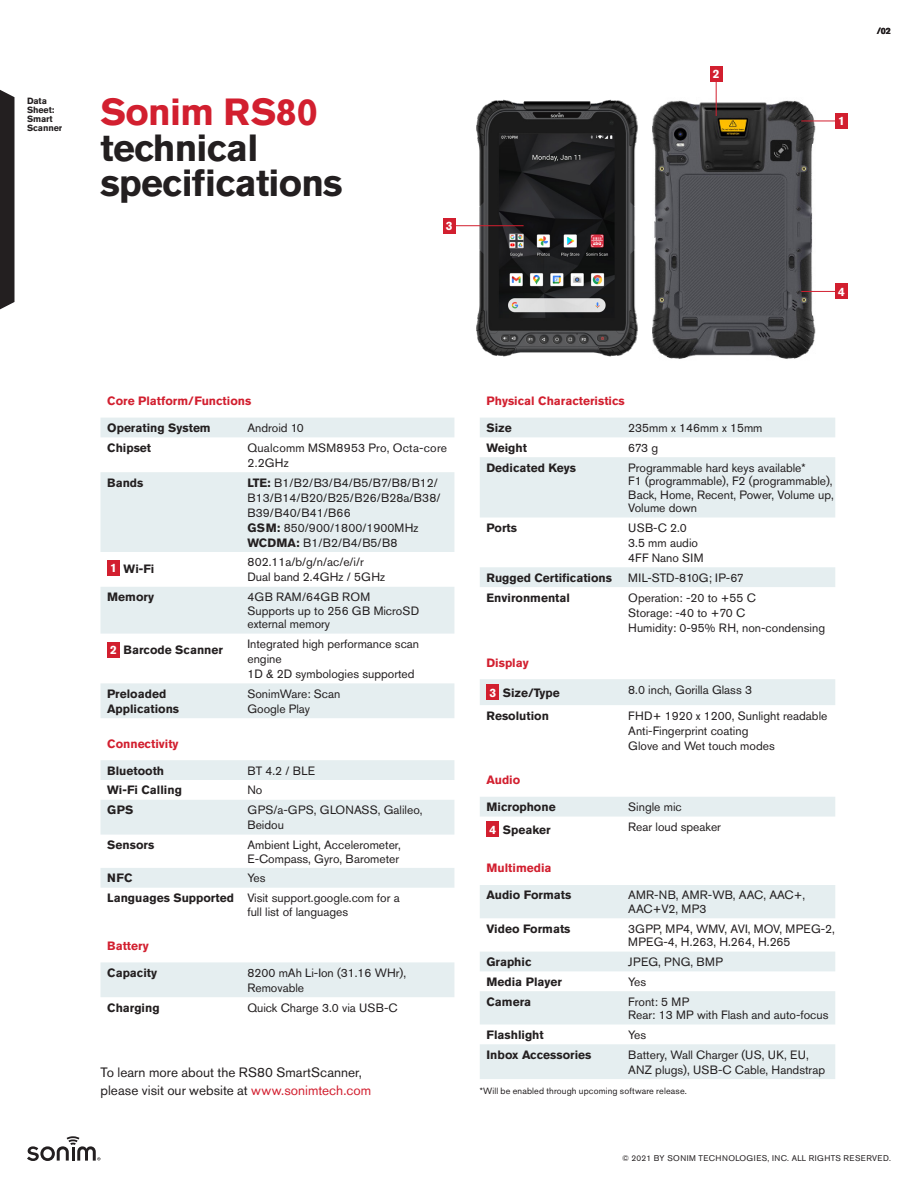
<style>
.page{position:relative;width:918px;height:1188px;background:#fff}
.page>*{position:absolute;margin:0;border:0;box-sizing:border-box;transform-origin:0 0}
.t1{font:700 37.5px "Akzidenz Grotesk Pro";letter-spacing:-.02em;color:#231f20}
.t2{font:700 37.5px "Akzidenz Grotesk Pro";letter-spacing:-.02em;color:#d21f2f}
.Body{font:13.5px/18px "Akzidenz Grotesk Pro";color:#231f20}
.Body-2{font:12px/15px "Akzidenz Grotesk Pro";color:#231f20}
.t3{font:700 12px/15px "Akzidenz Grotesk Pro";color:#231f20}
.t4{font:700 12px "Akzidenz Grotesk Pro";color:#d21f2f}
.Body-3{font:12px/15px "Akzidenz Grotesk Pro";letter-spacing:.02em;color:#231f20}
.Body-4{font:700 12px "Akzidenz Grotesk Pro";color:#fff}
.Body-5{font:9px "Akzidenz Grotesk Pro";letter-spacing:.015em;color:#231f20}
.t5{font:700 9px/9px "Akzidenz Grotesk Pro";letter-spacing:-.01em;color:#231f20}
.t6{font:8.25px "Akzidenz Grotesk Pro";letter-spacing:.05em;color:#231f20}
.s1{font-weight:700}
.s2{color:#d21f2f}
</style>
<div class="page">
<svg style="left:27px;top:1136px;width:73px;height:25px"></svg>
<svg style="left:0;top:90px;width:15px;height:219px"></svg>
<img style="left:653px;top:97px;width:162px;height:262px">
<img style="left:473px;top:99px;width:165px;height:258px">
<svg style="left:100px;top:418px;width:354px;height:300px;fill:#e5eef0"></svg>
<div style="left:107px;top:560px;width:13px;height:16px;background:#d21f2f"></div>
<div style="left:107px;top:642px;width:13px;height:15px;background:#d21f2f"></div>
<svg style="left:480px;top:418px;width:355px;height:169px;fill:#e5eef0"></svg>
<svg style="left:480px;top:885px;width:355px;height:194px;fill:#e5eef0"></svg>
<svg style="left:100px;top:760px;width:354px;height:128px;fill:#e5eef0"></svg>
<div style="left:100px;top:962px;width:354px;height:35px;background:#e5eef0"></div>
<div style="left:480px;top:679px;width:355px;height:26px;background:#e5eef0"></div>
<div style="left:487px;top:685px;width:12px;height:15px;background:#d21f2f"></div>
<div style="left:480px;top:797px;width:355px;height:20px;background:#e5eef0"></div>
<div style="left:487px;top:822px;width:12px;height:15px;background:#d21f2f"></div>
<div style="left:835px;top:113px;width:13px;height:16px;background:#d21f2f"></div>
<div style="left:710px;top:66px;width:13px;height:16px;background:#d21f2f"></div>
<div style="left:443px;top:218px;width:13px;height:15px;background:#d21f2f"></div>
<div style="left:835px;top:284px;width:13px;height:15px;background:#d21f2f"></div>
<hr style="left:456px;top:225px;width:68px;height:1px;background:#d21f2f">
<hr style="left:801px;top:291px;width:34px;height:1px;background:#d21f2f">
<hr style="left:801px;top:121px;width:34px;height:1px;background:#d21f2f">
<hr style="left:716px;top:82px;width:1px;height:34px;background:#d21f2f">
<p class="t5" style="left:27px;top:96px;width:37px">Data<br>Sheet:<br>Smart<br>Scanner</p>
<p class="t2" style="left:100px;top:88px;width:219px">Sonim RS80</p>
<p class="t1" style="left:100px;top:123px;width:159px">technical</p>
<p class="t1" style="left:100px;top:158px;width:244px">specifications</p>
<p class="Body-4" style="left:446px;top:218px;width:8px">3</p>
<p class="Body-4" style="left:713px;top:67px;width:8px">2</p>
<p class="Body-4" style="left:838px;top:113px;width:8px">1</p>
<p class="t5" style="left:877px;top:26px;width:16px">/02</p>
<p class="Body-4" style="left:838px;top:284px;width:8px">4</p>
<p class="t4" style="left:107px;top:393px;width:146px">Core Platform/Functions</p>
<p class="t3" style="left:107px;top:420px;width:105px">Operating System</p>
<p class="Body-2" style="left:247px;top:420px;width:58px">Android 10</p>
<p class="t3" style="left:107px;top:440px;width:45px">Chipset</p>
<p class="Body-3" style="left:247px;top:440px;width:201px">Qualcomm MSM8953 Pro, Octa-core<br>2.2GHz</p>
<p class="t3" style="left:107px;top:475px;width:38px">Bands</p>
<p class="Body-2" style="left:247px;top:475px;width:194px"><span class="s1">LTE:</span> B1/B2/B3/B4/B5/B7/B8/B12/<br>B13/B14/B20/B25/B26/B28a/B38/<br>B39/B40/B41/B66</p>
<p class="Body-2" style="left:247px;top:520px;width:173px"><span class="s1">GSM:</span> 850/900/1800/1900MHz</p>
<p class="Body-2" style="left:247px;top:535px;width:151px"><span class="s1">WCDMA:</span> B1/B2/B4/B5/B8</p>
<p class="Body-4" style="left:110px;top:560px;width:8px">1</p>
<p class="t3" style="left:124px;top:561px;width:32px">Wi-Fi</p>
<p class="Body-2" style="left:247px;top:555px;width:118px">802.11a/b/g/n/ac/e/i/r</p>
<p class="Body-2" style="left:247px;top:570px;width:139px">Dual band 2.4GHz / 5GHz</p>
<p class="t3" style="left:107px;top:589px;width:48px">Memory</p>
<p class="Body-3" style="left:247px;top:589px;width:124px">4GB RAM/64GB ROM</p>
<p class="Body-2" style="left:247px;top:604px;width:173px;line-height:13.5px">Supports up to 256 GB MicroSD external memory</p>
<p class="Body-4" style="left:110px;top:642px;width:8px">2</p>
<p class="t3" style="left:124px;top:642px;width:101px">Barcode Scanner</p>
<p class="Body-2" style="left:247px;top:636px;width:173px">Integrated high performance scan engine</p>
<p class="Body-2" style="left:247px;top:666px;width:169px">1D &amp; 2D symbologies supported</p>
<p class="t3" style="left:107px;top:686px;width:73px">Preloaded<br>Applications</p>
<p class="Body-2" style="left:247px;top:686px;width:95px">SonimWare: Scan<br>Google Play</p>
<p class="t4" style="left:107px;top:736px;width:73px">Connectivity</p>
<p class="t3" style="left:107px;top:763px;width:58px">Bluetooth</p>
<p class="Body-2" style="left:247px;top:763px;width:69px">BT 4.2 / BLE</p>
<p class="t3" style="left:107px;top:783px;width:76px">Wi-Fi Calling</p>
<p class="Body-2" style="left:247px;top:783px;width:16px">No</p>
<p class="t3" style="left:107px;top:802px;width:28px">GPS</p>
<p class="Body-2" style="left:247px;top:802px;width:177px">GPS/a-GPS, GLONASS, Galileo,<br>Beidou</p>
<p class="t3" style="left:107px;top:837px;width:49px">Sensors</p>
<p class="Body-2" style="left:247px;top:838px;width:155px;line-height:13.5px">Ambient Light, Accelerometer,<br>E-Compass, Gyro, Barometer</p>
<p class="t3" style="left:107px;top:870px;width:27px">NFC</p>
<p class="Body-2" style="left:247px;top:871px;width:20px">Yes</p>
<p class="t3" style="left:107px;top:890px;width:128px">Languages Supported</p>
<p class="Body-2" style="left:247px;top:891px;width:154px;line-height:13.5px">Visit support.google.com for a full list of languages</p>
<p class="t4" style="left:107px;top:938px;width:43px">Battery</p>
<p class="t3" style="left:107px;top:965px;width:51px">Capacity</p>
<p class="Body-2" style="left:247px;top:965px;width:160px">8200 mAh Li-Ion (31.16 WHr),<br>Removable</p>
<p class="t3" style="left:107px;top:1000px;width:54px">Charging</p>
<p class="Body-2" style="left:247px;top:1000px;width:152px">Quick Charge 3.0 via USB-C</p>
<p class="Body" style="left:100px;top:1063px;width:272px">To learn more about the RS80 SmartScanner, please visit our website at <span class="s2">www.sonimtech.com</span></p>
<p class="t4" style="left:487px;top:393px;width:140px">Physical Characteristics</p>
<p class="t3" style="left:487px;top:420px;width:27px">Size</p>
<p class="Body-2" style="left:628px;top:420px;width:136px">235mm x 146mm x 15mm</p>
<p class="t3" style="left:487px;top:440px;width:42px">Weight</p>
<p class="Body-2" style="left:628px;top:440px;width:31px">673 g</p>
<p class="t3" style="left:487px;top:460px;width:91px">Dedicated Keys</p>
<p class="Body-2" style="left:628px;top:460px;width:179px">Programmable hard keys available*</p>
<p class="Body-2" style="left:628px;top:474px;width:207px;line-height:13.5px;text-align:justify">F1 (programmable), F2 (programmable), Back, Home, Recent, Power, Volume up, Volume down</p>
<p class="t3" style="left:487px;top:520px;width:32px">Ports</p>
<p class="Body-2" style="left:628px;top:520px;width:60px">USB-C 2.0</p>
<p class="Body-2" style="left:628px;top:535px;width:71px">3.5 mm audio</p>
<p class="Body-2" style="left:628px;top:550px;width:77px">4FF Nano SIM</p>
<p class="t3" style="left:487px;top:570px;width:127px">Rugged Certifications</p>
<p class="Body-2" style="left:628px;top:570px;width:117px">MIL-STD-810G; IP-67</p>
<p class="t3" style="left:487px;top:590px;width:85px">Environmental</p>
<p class="Body-2" style="left:628px;top:590px;width:129px">Operation: -20 to +55 C</p>
<p class="Body-2" style="left:628px;top:605px;width:119px">Storage: -40 to +70 C</p>
<p class="Body-2" style="left:628px;top:620px;width:198px">Humidity: 0-95% RH, non-condensing</p>
<p class="t4" style="left:487px;top:655px;width:44px">Display</p>
<p class="Body-4" style="left:490px;top:685px;width:8px">3</p>
<p class="t3" style="left:503px;top:685px;width:59px">Size/Type</p>
<p class="Body-2" style="left:628px;top:682px;width:125px">8.0 inch, Gorilla Glass 3</p>
<p class="t3" style="left:487px;top:708px;width:64px">Resolution</p>
<p class="Body-2" style="left:628px;top:708px;width:201px">FHD+ 1920 x 1200, Sunlight readable</p>
<p class="Body-2" style="left:628px;top:723px;width:122px">Anti-Fingerprint coating</p>
<p class="Body-2" style="left:628px;top:738px;width:148px">Glove and Wet touch modes</p>
<p class="t4" style="left:487px;top:772px;width:35px">Audio</p>
<p class="t3" style="left:487px;top:799px;width:71px">Microphone</p>
<p class="Body-2" style="left:628px;top:799px;width:55px">Single mic</p>
<p class="Body-4" style="left:490px;top:822px;width:8px">4</p>
<p class="t3" style="left:503px;top:822px;width:49px">Speaker</p>
<p class="Body-2" style="left:628px;top:819px;width:94px">Rear loud speaker</p>
<p class="t4" style="left:487px;top:860px;width:67px">Multimedia</p>
<p class="t3" style="left:487px;top:888px;width:86px">Audio Formats</p>
<p class="Body-2" style="left:628px;top:888px;width:178px">AMR-NB, AMR-WB, AAC, AAC+,</p>
<p class="Body-2" style="left:628px;top:901px;width:80px">AAC+V2, MP3</p>
<p class="t3" style="left:487px;top:921px;width:86px">Video Formats</p>
<p class="Body-2" style="left:628px;top:921px;width:208px">3GPP, MP4, WMV, AVI, MOV, MPEG-2,</p>
<p class="Body-2" style="left:628px;top:934px;width:164px">MPEG-4, H.263, H.264, H.265</p>
<p class="t3" style="left:487px;top:954px;width:46px">Graphic</p>
<p class="Body-3" style="left:628px;top:954px;width:96px">JPEG, PNG, BMP</p>
<p class="t3" style="left:487px;top:974px;width:77px">Media Player</p>
<p class="Body-2" style="left:628px;top:974px;width:20px">Yes</p>
<p class="t3" style="left:487px;top:994px;width:46px">Camera</p>
<p class="Body-2" style="left:628px;top:994px;width:63px">Front: 5 MP</p>
<p class="Body-2" style="left:628px;top:1007px;width:202px">Rear: 13 MP with Flash and auto-focus</p>
<p class="t3" style="left:487px;top:1027px;width:59px">Flashlight</p>
<p class="Body-2" style="left:628px;top:1027px;width:20px">Yes</p>
<p class="t3" style="left:487px;top:1047px;width:106px">Inbox Accessories</p>
<p class="Body-2" style="left:628px;top:1047px;width:198px">Battery, Wall Charger (US, UK, EU,<br>ANZ plugs), USB-C Cable, Handstrap</p>
<p class="Body-5" style="left:480px;top:1085px;width:209px">*Will be enabled through upcoming software release.</p>
<p class="t6" style="left:622px;top:1153px;width:270px">© 2021 BY SONIM TECHNOLOGIES, INC. ALL RIGHTS RESERVED.</p>
</div>
